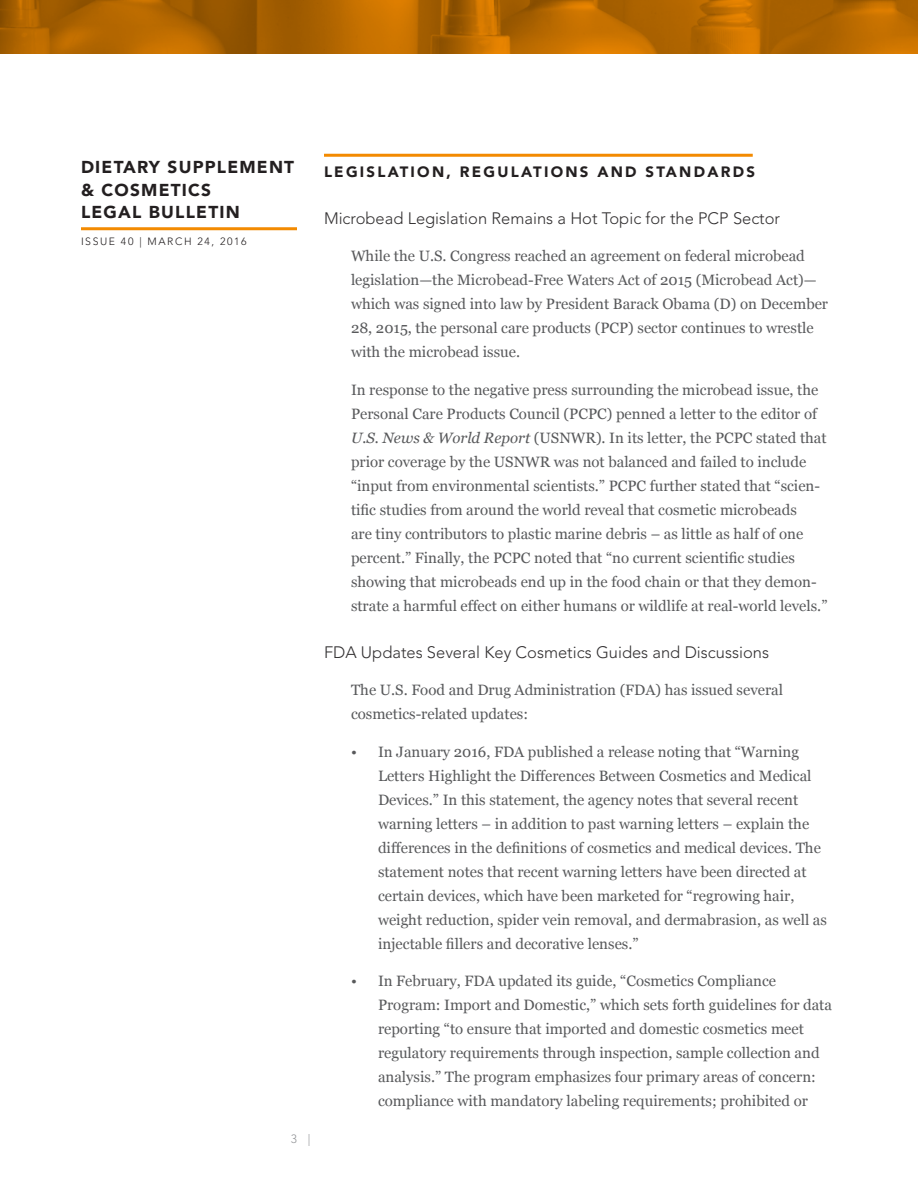
<style>
.page{position:relative;width:918px;height:1188px;background:#fff}
.page>*{position:absolute;margin:0;border:0;box-sizing:border-box;transform-origin:0 0}
.t1{font:900 17.25px/22.5px "Avenir";letter-spacing:.07em;color:#231f20}
.t2{font:300 16.5px "Avenir LT Std";color:#333132}
.t3{font:15px/24px "Georgia";color:#58595b}
.t4{font:900 15px "Avenir";letter-spacing:.15em;color:#231f20}
.t5{font:300 12px "Avenir LT Std";color:#939598}
.t6{font:300 10.5px "Avenir LT Std";letter-spacing:.15em;color:#231f20}
.s1{font-style:italic}
</style>
<div class="page">
<svg style="left:0;top:0;width:918px;height:54px;background:#b36600"></svg>
<hr style="left:81px;top:227px;width:216px;height:3px;background:#f38a00">
<hr style="left:324px;top:154px;width:429px;height:3px;background:#f38a00">
<p class="t1" style="left:81px;top:156px;width:215px">DIETARY SUPPLEMENT &amp; COSMETICS<br>LEGAL BULLETIN</p>
<p class="t6" style="left:81px;top:235px;width:167px">ISSUE 40 | MARCH 24, 2016</p>
<p class="t5" style="left:291px;top:1132px;width:21px">3 |</p>
<p class="t4" style="left:324px;top:159px;width:433px">LEGISLATION, REGULATIONS AND STANDARDS</p>
<p class="t2" style="left:324px;top:208px;width:458px">Microbead Legislation Remains a Hot Topic for the PCP Sector</p>
<p class="t3" style="left:351px;top:244px;width:479px">While the U.S. Congress reached an agreement on federal microbead legislation—the Microbead-Free Waters Act of 2015 (Microbead Act)— which was signed into law by President Barack Obama (D) on December 28, 2015, the personal care products (PCP) sector continues to wrestle with the microbead issue.</p>
<p class="t3" style="left:351px;top:378px;width:478px">In response to the negative press surrounding the microbead issue, the Personal Care Products Council (PCPC) penned a letter to the editor of <span class="s1">U.S. News &amp; World Report</span> (USNWR). In its letter, the PCPC stated that prior coverage by the USNWR was not balanced and failed to include “input from environmental scientists.” PCPC further stated that “scien&shy;tific studies from around the world reveal that cosmetic microbeads<br>are tiny contributors to plastic marine debris – as little as half of one percent.” Finally, the PCPC noted that “no current scientific studies showing that microbeads end up in the food chain or that they demon&shy;strate a harmful effect on either humans or wildlife at real-world levels.”</p>
<p class="t2" style="left:324px;top:642px;width:447px">FDA Updates Several Key Cosmetics Guides and Discussions</p>
<p class="t3" style="left:351px;top:678px;width:434px">The U.S. Food and Drug Administration (FDA) has issued several cosmetics-related updates:</p>
<p class="t3" style="left:378px;top:740px;width:450px;text-indent:-27px">• In January 2016, FDA published a release noting that “Warning Letters Highlight the Differences Between Cosmetics and Medical Devices.” In this statement, the agency notes that several recent warning letters – in addition to past warning letters – explain the differences in the definitions of cosmetics and medical devices. The statement notes that recent warning letters have been directed at certain devices, which have been marketed for “regrowing hair, weight reduction, spider vein removal, and dermabrasion, as well as injectable fillers and decorative lenses.”</p>
<p class="t3" style="left:378px;top:969px;width:456px;text-indent:-27px">• In February, FDA updated its guide, “Cosmetics Compliance Program: Import and Domestic,” which sets forth guidelines for data reporting “to ensure that imported and domestic cosmetics meet regulatory requirements through inspection, sample collection and analysis.” The program emphasizes four primary areas of concern: compliance with mandatory labeling requirements; prohibited or</p>
</div>
